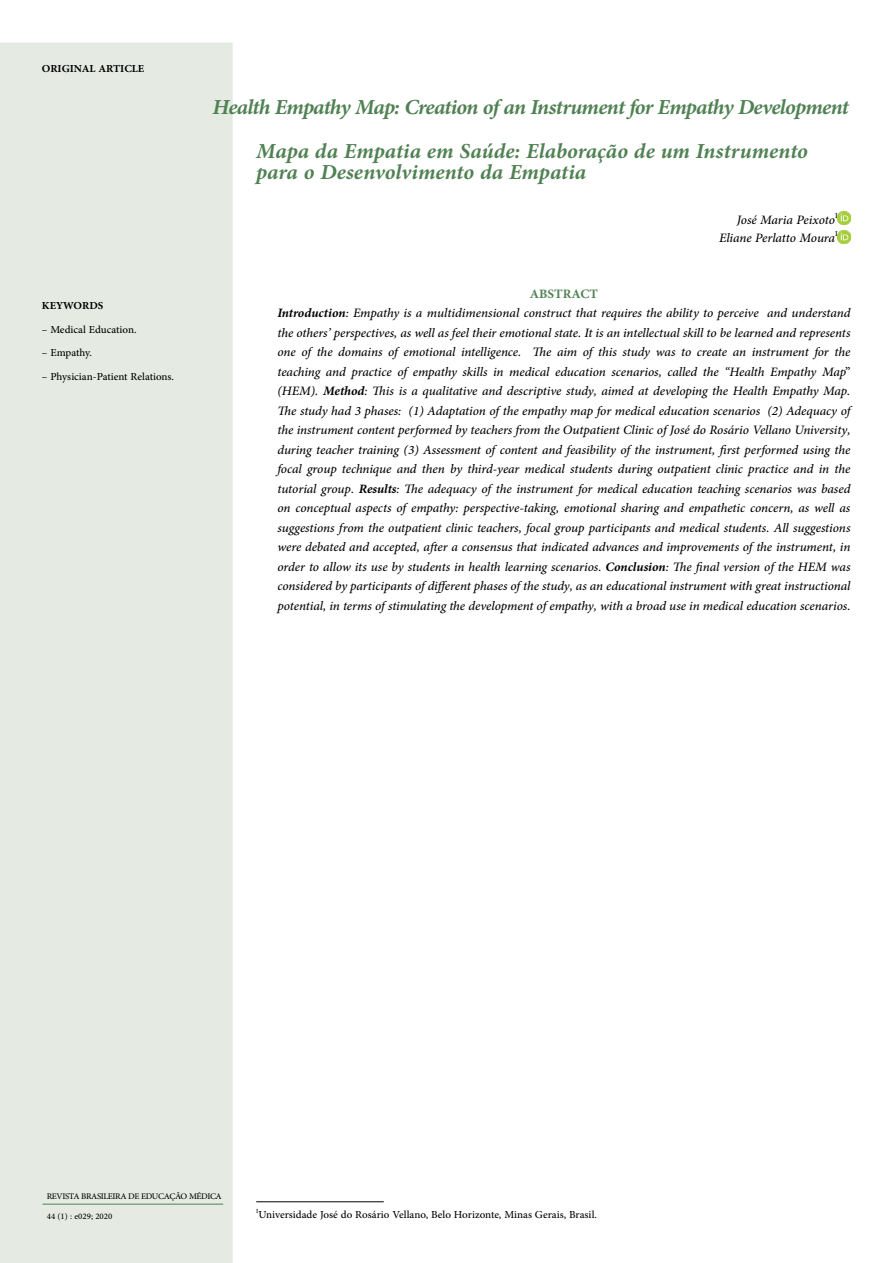
<style>
.page{position:relative;width:893px;height:1263px;background:#fff}
.page>*{position:absolute;margin:0;border:0;box-sizing:border-box;transform-origin:0 0}
.t1{font:italic 700 30px "Adobe Arabic";letter-spacing:-.01em;color:#508153}
.t2{font:italic 18px/19.5px "Adobe Arabic";letter-spacing:-.005em;color:#000;text-align:right}
.t3{font:15px "Adobe Arabic";color:#000}
.t4{font:700 15px "Adobe Arabic";color:#000}
.t5{font:12px "Adobe Arabic";letter-spacing:-.03em;color:#000}
.t6{font:12px "Adobe Arabic";color:#000}
.s1{font-weight:700;font-style:normal;color:#508153}
.s2{font-weight:700}
</style>
<div class="page">
<svg style="left:838px;top:212px;width:12px;height:12px"></svg>
<svg style="left:838px;top:230px;width:12px;height:13px"></svg>
<hr style="left:256px;top:1201px;width:128px;height:1px;background:#000">
<div style="left:0;top:43px;width:233px;height:1220px;background:#e5ebe3"></div>
<hr style="left:43px;top:1204px;width:180px;height:1px;background:#508153">
<p class="t4" style="left:42px;top:58px;width:104px">ORIGINAL ARTICLE</p>
<p class="t4" style="left:42px;top:295px;width:63px">KEYWORDS</p>
<p class="t3" style="left:42px;top:319px;width:96px">– Medical Education.</p>
<p class="t3" style="left:42px;top:342px;width:52px">– Empathy.</p>
<p class="t3" style="left:42px;top:366px;width:134px">– Physician-Patient Relations.</p>
<h1 class="t1" style="left:213px;top:86px;width:638px">Health Empathy Map: Creation of an Instrument for Empathy Development</h1>
<h1 class="t1" style="left:256px;top:130px;width:553px">Mapa da Empatia em Saúde: Elaboração de um Instrumento</h1>
<h1 class="t1" style="left:256px;top:151px;width:331px">para o Desenvolvimento da Empatia</h1>
<p class="t2" style="left:719px;top:209px;width:120px;line-height:18px">José Maria Peixoto<sup>I<br></sup>Eliane Perlatto Moura<sup>I</sup></p>
<p class="t2" style="left:277px;top:282px;width:575px;text-align:center"><span class="s1">ABSTRACT<br></span><span class="s2">Introduction</span>: Empathy is a multidimensional construct that requires the ability to perceive and understand the others’ perspectives, as well as feel their emotional state. It is an intellectual skill to be learned and represents one of the domains of emotional intelligence. The aim of this study was to create an instrument for the teaching and practice of empathy skills in medical education scenarios, called the “Health Empathy Map” (HEM). <span class="s2">Method</span>: This is a qualitative and descriptive study, aimed at developing the Health Empathy Map.<br>The study had 3 phases: (1) Adaptation of the empathy map for medical education scenarios (2) Adequacy of the instrument content performed by teachers from the Outpatient Clinic of José do Rosário Vellano University, during teacher training (3) Assessment of content and feasibility of the instrument, first performed using the focal group technique and then by third-year medical students during outpatient clinic practice and in the tutorial group. <span class="s2">Results</span>: The adequacy of the instrument for medical education teaching scenarios was based on conceptual aspects of empathy: perspective-taking, emotional sharing and empathetic concern, as well as suggestions from the outpatient clinic teachers, focal group participants and medical students. All suggestions were debated and accepted, after a consensus that indicated advances and improvements of the instrument, in order to allow its use by students in health learning scenarios. <span class="s2">Conclusion</span>: The final version of the HEM was considered by participants of different phases of the study, as an educational instrument with great instructional potential, in terms of stimulating the development of empathy, with a broad use in medical education scenarios.</p>
<p class="t5" style="left:47px;top:1188px;width:177px">REVISTA BRASILEIRA DE EDUCAÇÃO MÉDICA</p>
<p class="t6" style="left:47px;top:1208px;width:67px">44 (1) : e029; 2020</p>
<p class="t3" style="left:256px;top:1204px;width:342px"><sup>I</sup>Universidade José do Rosário Vellano, Belo Horizonte, Minas Gerais, Brasil.</p>
</div>
